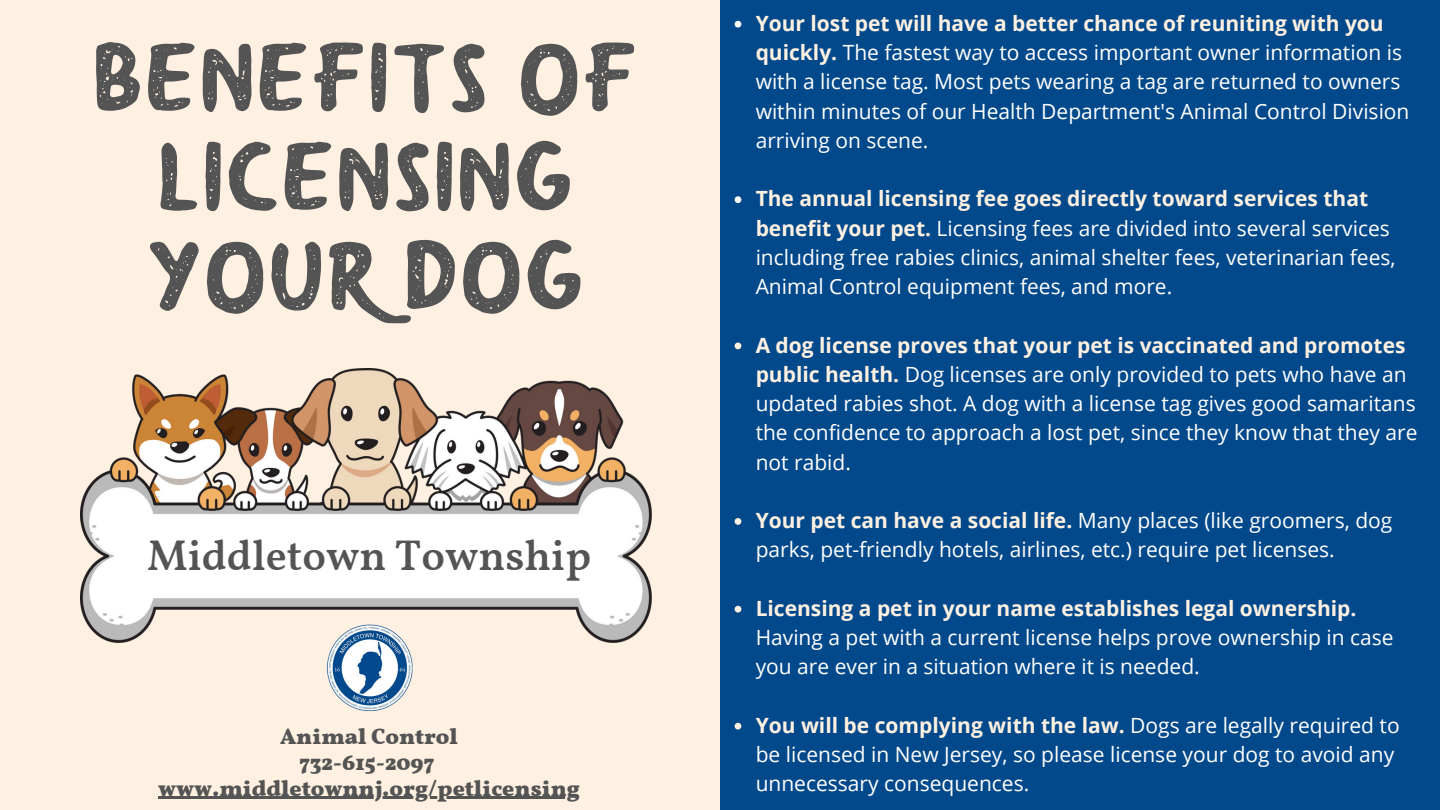
<style>
.page{position:relative;width:1440px;height:810px;background:#fff1e2}
.page>*{position:absolute;margin:0;border:0;box-sizing:border-box;transform-origin:0 0}
.t1{font:82.35px/99px "Yumaro Rough";color:#545454;text-align:center}
.t2{font:600 42.75px "Vollkorn";color:#545454}
.t3{font:900 22.5px/25.8px "Vollkorn";color:#545454;text-align:center}
.t4{font:21px/29.2px "Open Sans";color:#fff}
.t5{font:700 21px "Open Sans";color:#fff1e2}
.s1{font-weight:700;color:#fff1e2}
</style>
<div class="page">
<img style="left:80px;top:368px;width:572px;height:275px">
<div style="left:720px;top:0;width:720px;height:810px;background:#02498c"></div>
<img style="left:315px;top:620px;width:109px;height:92px">
<svg style="left:735px;top:21px;width:6px;height:7px"></svg>
<svg style="left:735px;top:196px;width:6px;height:7px"></svg>
<svg style="left:735px;top:343px;width:6px;height:6px"></svg>
<svg style="left:735px;top:518px;width:6px;height:7px"></svg>
<svg style="left:735px;top:606px;width:6px;height:7px"></svg>
<svg style="left:735px;top:723px;width:6px;height:7px"></svg>
<hr style="left:158px;top:797px;width:422px;height:2px;background:#545454">
<h1 class="t1" style="left:92px;top:34px;width:548px">BENEFITS OF<br>LICENSING<br>YOUR DOG</h1>
<h2 class="t2" style="left:147px;top:538px;width:446px">Middletown Township</h2>
<p class="t3" style="left:158px;top:725px;width:423px">Animal Control<br>732-615-2097 www.middletownnj.org/petlicensing</p>
<p class="t4" style="left:756px;top:8px;width:655px"><span class="s1">Your lost pet will have a better chance of reuniting with you quickly.</span> The fastest way to access important owner information is with a license tag. Most pets wearing a tag are returned to owners within minutes of our Health Department's Animal Control Division arriving on scene.</p>
<p class="t4" style="left:756px;top:184px;width:641px"><span class="s1">The annual licensing fee goes directly toward services that benefit your pet.</span> Licensing fees are divided into several services including free rabies clinics, animal shelter fees, veterinarian fees, Animal Control equipment fees, and more.</p>
<p class="t4" style="left:756px;top:330px;width:663px"><span class="s1">A dog license proves that your pet is vaccinated and promotes public health.</span> Dog licenses are only provided to pets who have an updated rabies shot. A dog with a license tag gives good samaritans the confidence to approach a lost pet, since they know that they are not rabid.</p>
<p class="t4" style="left:756px;top:505px;width:638px"><span class="s1">Your pet can have a social life.</span> Many places (like groomers, dog parks, pet-friendly hotels, airlines, etc.) require pet licenses.</p>
<p class="t5" style="left:756px;top:593px;width:602px">Licensing a pet in your name establishes legal ownership.</p>
<p class="t4" style="left:756px;top:622px;width:639px">Having a pet with a current license helps prove ownership in case you are ever in a situation where it is needed.</p>
<p class="t4" style="left:756px;top:710px;width:646px"><span class="s1">You will be complying with the law.</span> Dogs are legally required to be licensed in New Jersey, so please license your dog to avoid any unnecessary consequences.</p>
</div>
